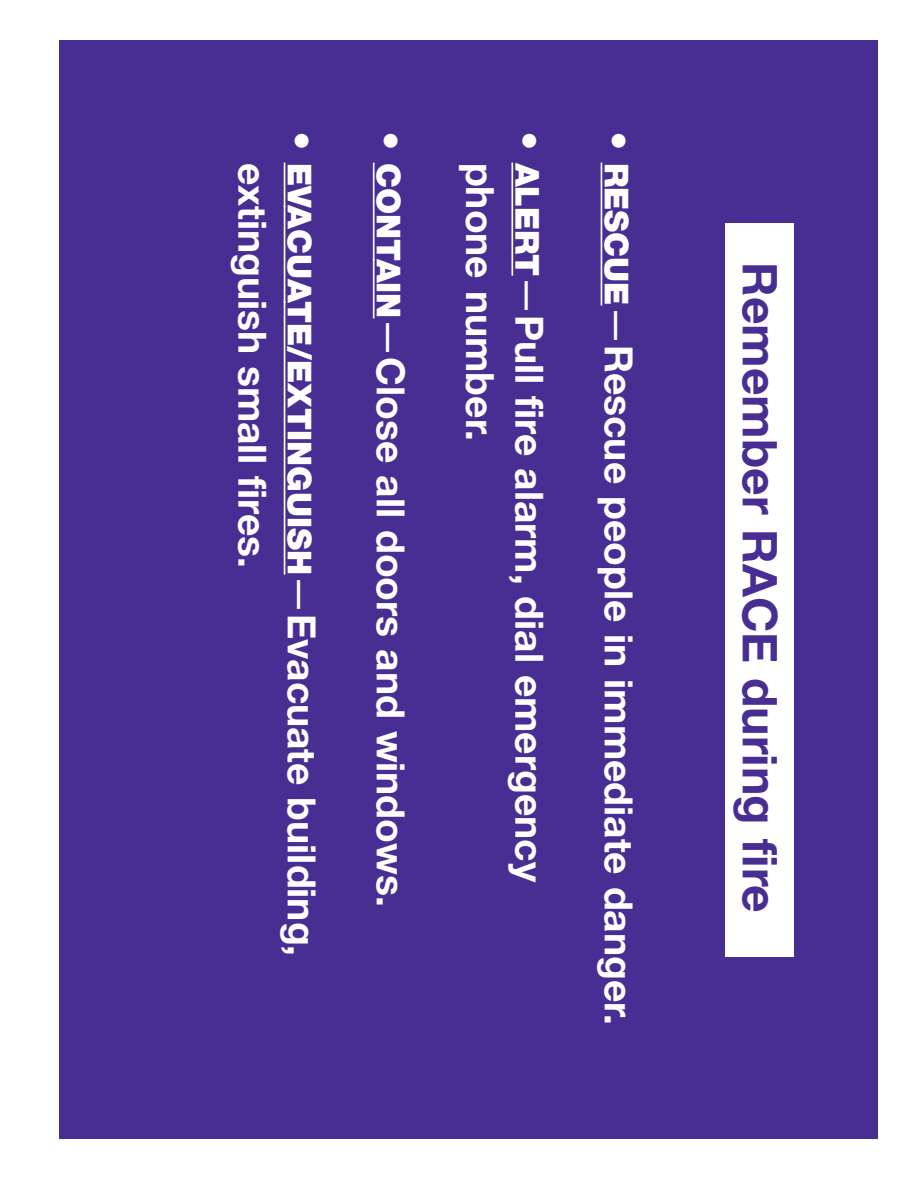
<style>
.page{position:relative;width:918px;height:1188px;background:#fff}
.page>*{position:absolute;margin:0;border:0;box-sizing:border-box;transform-origin:0 0}
.t1{font:700 48px "Helvetica Neue";color:#482e92}
.t2{font:700 39px/49.5px "Helvetica Neue";color:#fff}
.t3{font:900 33px "Helvetica Neue";color:#fff}
.s1{font-weight:700;font-size:39px}
.s2{font-weight:400;font-size:39px}
.s3{font-weight:900;font-size:33px}
.s4{font-weight:400}
</style>
<div class="page">
<div style="left:59px;top:40px;width:819px;height:1099px;background:#482e92"></div>
<div style="left:725px;top:223px;width:69px;height:733px;background:#fff"></div>
<hr style="left:601px;top:163px;width:1px;height:143px;background:#fff">
<hr style="left:511px;top:163px;width:2px;height:92px;background:#fff">
<hr style="left:511px;top:254px;width:2px;height:22px;background:#fff">
<hr style="left:373px;top:163px;width:2px;height:98px;background:#fff">
<hr style="left:373px;top:259px;width:2px;height:59px;background:#fff">
<hr style="left:284px;top:163px;width:1px;height:44px;background:#fff">
<hr style="left:284px;top:205px;width:1px;height:98px;background:#fff">
<hr style="left:284px;top:301px;width:1px;height:274px;background:#fff">
<p class="t2" style="left:273px;top:163px;width:407px;rotate:90deg">extinguish small fires.</p>
<p class="t3" style="left:311px;top:131px;width:826px;rotate:90deg"><span class="s1">•</span> EVACUATE/EXTINGUISH<span class="s2">—</span><span class="s1">Evacuate building,</span></p>
<p class="t2" style="left:412px;top:131px;width:777px;rotate:90deg">• <span class="s3">CONTAIN</span><span class="s4">—</span>Close all doors and windows.</p>
<p class="t2" style="left:551px;top:163px;width:721px;text-indent:-31px;rotate:90deg">• <span class="s3">ALERT</span><span class="s4">—</span>Pull fire alarm, dial emergency phone number.</p>
<p class="t2" style="left:640px;top:131px;width:895px;rotate:90deg">• <span class="s3">RESCUE</span><span class="s4">—</span>Rescue people in immediate danger.</p>
<p class="t1" style="left:777px;top:262px;width:652px;rotate:90deg">Remember RACE during fire</p>
</div>
